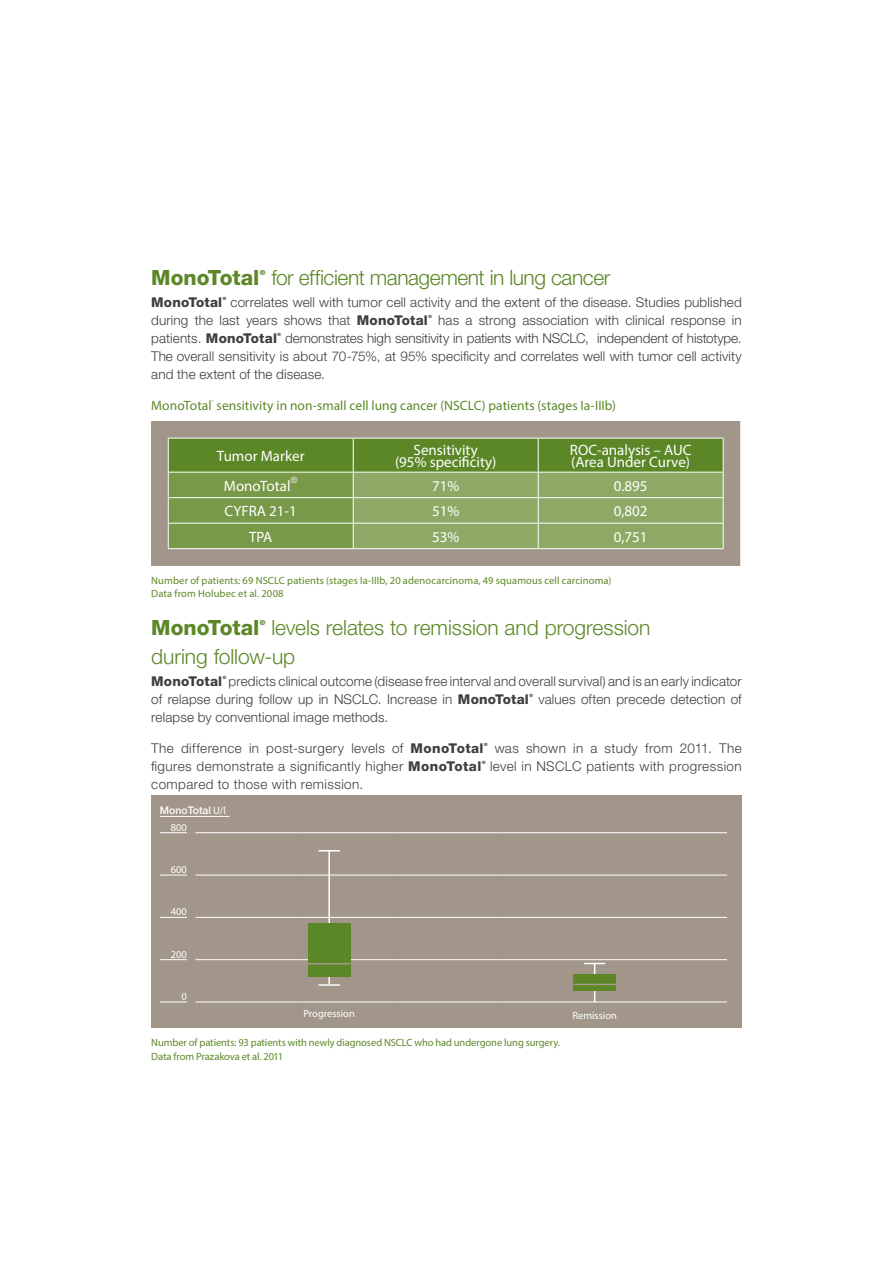
<style>
.page{position:relative;width:893px;height:1263px;background:#fff}
.page>*{position:absolute;margin:0;border:0;box-sizing:border-box;transform-origin:0 0}
.t1{font:300 21px/28.7px "Helvetica Neue LT Std";letter-spacing:-.01em;color:#5c8727}
.t2{font:800 21px "Helvetica Neue LT Std";color:#5c8727}
.t3{font:15px/12px "Myriad Pro";color:#fff;text-align:center}
.t4{font:300 13.5px/18px "Helvetica Neue LT Std";letter-spacing:.01em;color:#3e3e3f}
.t5{font:300 13.5px "Helvetica Neue LT Std";letter-spacing:.03em;color:#3e3e3f}
.t6{font:13.5px "Myriad Pro";letter-spacing:.005em;color:#5c8727}
.t7{font:800 13.5px "Helvetica Neue LT Std";letter-spacing:.01em;color:#3e3e3f}
.t8{font:10.5px/13.5px "Myriad Pro";color:#5c8727}
.t9{font:10.5px "Myriad Pro";color:#fff}
.t10{font:500 10.5px "Helvetica Neue LT Std";color:#fff}
.t11{font:300 8.7px "Helvetica Neue LT Std";color:#fff}
.t12{font:800 7.05px "Helvetica Neue LT Std";color:#5c8727}
.t13{font:800 4.35px "Helvetica Neue LT Std";color:#3e3e3f}
.t14{font:4.35px "Myriad Pro";color:#698f34}
.s1{font-weight:800}
.s2{font-family:"Myriad Pro";font-weight:400}
</style>
<div class="page">
<div style="left:151px;top:421px;width:589px;height:145px;background:#a19689"></div>
<svg style="left:168px;top:438px;width:556px;height:111px;background:#7f9f53"></svg>
<div style="left:151px;top:796px;width:591px;height:232px;background:#a19689"></div>
<svg style="left:195px;top:833px;width:532px;height:168px"></svg>
<hr style="left:195px;top:832px;width:103px;height:1px;background:#fff">
<hr style="left:298px;top:832px;width:102px;height:1px;background:#fff">
<hr style="left:400px;top:832px;width:102px;height:1px;background:#fff">
<hr style="left:502px;top:832px;width:225px;height:1px;background:#fff">
<hr style="left:195px;top:875px;width:103px;height:1px;background:#fff">
<hr style="left:298px;top:875px;width:102px;height:1px;background:#fff">
<hr style="left:400px;top:875px;width:102px;height:1px;background:#fff">
<hr style="left:502px;top:875px;width:225px;height:1px;background:#fff">
<hr style="left:195px;top:917px;width:103px;height:1px;background:#fff">
<hr style="left:298px;top:917px;width:102px;height:1px;background:#fff">
<hr style="left:400px;top:917px;width:102px;height:1px;background:#fff">
<hr style="left:502px;top:917px;width:225px;height:1px;background:#fff">
<hr style="left:195px;top:959px;width:103px;height:1px;background:#fff">
<hr style="left:298px;top:959px;width:102px;height:1px;background:#fff">
<hr style="left:400px;top:959px;width:102px;height:1px;background:#fff">
<hr style="left:502px;top:959px;width:225px;height:1px;background:#fff">
<hr style="left:195px;top:1001px;width:103px;height:1px;background:#fff">
<hr style="left:298px;top:1001px;width:102px;height:1px;background:#fff">
<hr style="left:400px;top:1001px;width:102px;height:1px;background:#fff">
<hr style="left:502px;top:1001px;width:225px;height:1px;background:#fff">
<svg style="left:160px;top:832px;width:27px;height:1px"></svg>
<svg style="left:160px;top:875px;width:27px;height:1px"></svg>
<svg style="left:160px;top:917px;width:27px;height:1px"></svg>
<svg style="left:160px;top:959px;width:27px;height:1px"></svg>
<svg style="left:160px;top:1001px;width:27px;height:1px"></svg>
<hr style="left:160px;top:816px;width:70px;height:1px;background:#fff">
<svg style="left:319px;top:850px;width:21px;height:1px"></svg>
<hr style="left:319px;top:984px;width:21px;height:2px;background:#fff">
<hr style="left:328px;top:851px;width:2px;height:133px;background:#fff">
<div style="left:308px;top:924px;width:42px;height:53px;background:#5c8727"></div>
<hr style="left:308px;top:963px;width:42px;height:1px;background:#a19689">
<svg style="left:584px;top:963px;width:21px;height:1px"></svg>
<hr style="left:594px;top:963px;width:1px;height:39px;background:#fff">
<div style="left:573px;top:974px;width:43px;height:17px;background:#5c8727"></div>
<hr style="left:573px;top:984px;width:43px;height:1px;background:#a19689">
<h1 class="t2" style="left:151px;top:265px;width:110px">MonoTotal</h1>
<p class="t12" style="left:260px;top:268px;width:7px">®</p>
<h1 class="t1" style="left:271px;top:263px;width:341px">for efficient management in lung cancer</h1>
<p class="t7" style="left:151px;top:294px;width:73px">MonoTotal</p>
<p class="t13" style="left:223px;top:296px;width:5px">®</p>
<p class="t4" style="left:151px;top:293px;width:592px;text-indent:79px">correlates well with tumor cell activity and the extent of the disease. Studies published during the last years shows that <span class="s1">MonoTotal</span></p>
<p class="t13" style="left:428px;top:314px;width:5px">®</p>
<p class="t4" style="left:438px;top:311px;width:305px">has a strong association with clinical response in</p>
<p class="t4" style="left:151px;top:329px;width:127px">patients. <span class="s1">MonoTotal</span></p>
<p class="t13" style="left:277px;top:332px;width:5px">®</p>
<p class="t4" style="left:151px;top:329px;width:592px;text-align:justify;text-indent:134px">demonstrates high sensitivity in patients with NSCLC, independent of histotype.<br>The overall sensitivity is about 70-75%, at 95% specificity and correlates well with tumor cell activity and the extent of the disease.</p>
<p class="t6" style="left:151px;top:397px;width:466px">MonoTotal sensitivity in non-small cell lung cancer (NSCLC) patients (stages Ia-IIIb)</p>
<p class="t14" style="left:212px;top:399px;width:3px">®</p>
<p class="t3" style="left:217px;top:449px;width:89px">Tumor Marker</p>
<p class="t3" style="left:395px;top:443px;width:103px">Sensitivity<br>(95% specificity)</p>
<p class="t3" style="left:570px;top:443px;width:123px;text-align:left">ROC-analysis – AUC (Area Under Curve)</p>
<p class="t3" style="left:224px;top:479px;width:68px">MonoTotal</p>
<p class="t11" style="left:291px;top:474px;width:8px">®</p>
<p class="t3" style="left:432px;top:479px;width:29px">71%</p>
<p class="t3" style="left:614px;top:479px;width:35px">0.895</p>
<p class="t3" style="left:225px;top:505px;width:74px">CYFRA 21-1</p>
<p class="t3" style="left:432px;top:505px;width:29px">51%</p>
<p class="t3" style="left:614px;top:505px;width:35px">0,802</p>
<p class="t3" style="left:249px;top:530px;width:25px">TPA</p>
<p class="t3" style="left:432px;top:530px;width:29px">53%</p>
<p class="t3" style="left:614px;top:530px;width:35px">0,751</p>
<p class="t8" style="left:151px;top:573px;width:462px">Number of patients: 69 NSCLC patients (stages Ia-IIIb, 20 adenocarcinoma, 49 squamous cell carcinoma)<br>Data from Holubec et al. 2008</p>
<h1 class="t2" style="left:151px;top:615px;width:110px">MonoTotal</h1>
<p class="t12" style="left:260px;top:618px;width:7px">®</p>
<h1 class="t1" style="left:151px;top:613px;width:501px;text-indent:120px">levels relates to remission and progression during follow-up</h1>
<p class="t7" style="left:151px;top:673px;width:73px">MonoTotal</p>
<p class="t13" style="left:223px;top:675px;width:5px">®</p>
<p class="t4" style="left:151px;top:672px;width:592px;text-indent:77px">predicts clinical outcome (disease free interval and overall survival) and is an early indicator of relapse during follow up in NSCLC. Increase in <span class="s1">MonoTotal</span></p>
<p class="t13" style="left:529px;top:693px;width:5px">®</p>
<p class="t4" style="left:538px;top:690px;width:205px">values often precede detection of</p>
<p class="t4" style="left:151px;top:708px;width:239px">relapse by conventional image methods.</p>
<p class="t5" style="left:151px;top:740px;width:334px">The difference in post-surgery levels of <span class="s1">MonoTotal</span></p>
<p class="t13" style="left:484px;top:741px;width:5px">®</p>
<p class="t5" style="left:495px;top:740px;width:249px">was shown in a study from 2011. The</p>
<p class="t5" style="left:151px;top:758px;width:332px">figures demonstrate a significantly higher <span class="s1">MonoTotal</span></p>
<p class="t13" style="left:482px;top:759px;width:5px">®</p>
<p class="t5" style="left:490px;top:758px;width:253px">level in NSCLC patients with progression</p>
<p class="t5" style="left:151px;top:776px;width:214px">compared to those with remission.</p>
<p class="t10" style="left:160px;top:804px;width:68px">MonoTotal <span class="s2">U/l</span></p>
<p class="t9" style="left:171px;top:821px;width:18px">800</p>
<p class="t9" style="left:171px;top:863px;width:18px">600</p>
<p class="t9" style="left:171px;top:905px;width:18px">400</p>
<p class="t9" style="left:171px;top:947px;width:18px">200</p>
<p class="t9" style="left:182px;top:990px;width:7px">0</p>
<p class="t9" style="left:304px;top:1007px;width:53px">Progression</p>
<p class="t9" style="left:572px;top:1009px;width:46px">Remission</p>
<p class="t8" style="left:151px;top:1035px;width:410px">Number of patients: 93 patients with newly diagnosed NSCLC who had undergone lung surgery.<br>Data from Prazakova et al. 2011</p>
</div>
